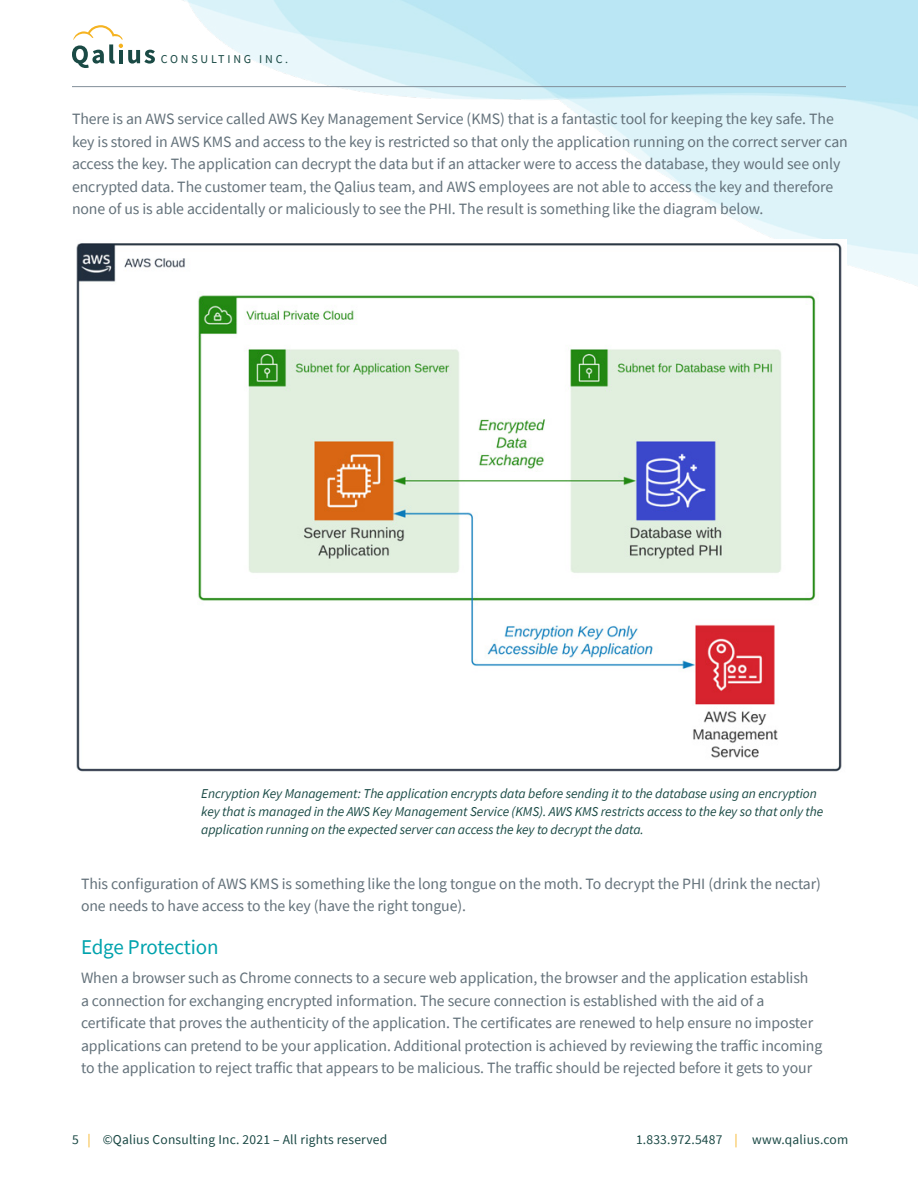
<style>
.page{position:relative;width:918px;height:1188px;background:#fff}
.page>*{position:absolute;margin:0;border:0;box-sizing:border-box;transform-origin:0 0}
.t1{font:21px "Source Sans Pro";letter-spacing:-.01em;color:#00a3ad}
.t2{font:15.75px/22.5px "Source Sans Pro";letter-spacing:-.005em;color:#63717a}
.t3{font:italic 13.5px/18px "Source Sans Pro";letter-spacing:-.005em;color:#1a4a45}
.t4{font:13.5px "Source Sans Pro";letter-spacing:.015em;color:#1b4945}
.t5{font:12px "Source Sans Pro";letter-spacing:.23em;color:#1a4a45}
.s1{color:#f5b11e}
</style>
<div class="page">
<svg style="left:72px;top:25px;width:83px;height:43px"></svg>
<hr style="left:72px;top:86px;width:774px;height:1px;background:#828f99">
<img style="left:76px;top:241px;width:768px;height:531px">
<p class="t5" style="left:161px;top:52px;width:129px">CONSULTING INC.</p>
<p class="t2" style="left:72px;top:108px;width:777px">There is an AWS service called AWS Key Management Service (KMS) that is a fantastic tool for keeping the key safe. The key is stored in AWS KMS and access to the key is restricted so that only the application running on the correct server can access the key. The application can decrypt the data but if an attacker were to access the database, they would see only encrypted data. The customer team, the Qalius team, and AWS employees are not able to access the key and therefore none of us is able accidentally or maliciously to see the PHI. The result is something like the diagram below.</p>
<p class="t3" style="left:201px;top:785px;width:624px">Encryption Key Management: The application encrypts data before sending it to the database using an encryption key that is managed in the AWS Key Management Service (KMS). AWS KMS restricts access to the key so that only the application running on the expected server can access the key to decrypt the data.</p>
<p class="t2" style="left:81px;top:872px;width:741px">This configuration of AWS KMS is something like the long tongue on the moth. To decrypt the PHI (drink the nectar) one needs to have access to the key (have the right tongue).</p>
<h1 class="t1" style="left:81px;top:934px;width:139px">Edge Protection</h1>
<p class="t2" style="left:81px;top:967px;width:743px">When a browser such as Chrome connects to a secure web application, the browser and the application establish<br>a connection for exchanging encrypted information. The secure connection is established with the aid of a certificate that proves the authenticity of the application. The certificates are renewed to help ensure no imposter applications can pretend to be your application. Additional protection is achieved by reviewing the traffic incoming to the application to reject traffic that appears to be malicious. The traffic should be rejected before it gets to your</p>
<p class="t4" style="left:72px;top:1131px;width:317px">5 <span class="s1">|</span> ©Qalius Consulting Inc. 2021 – All rights reserved</p>
<p class="t4" style="left:636px;top:1131px;width:214px">1.833.972.5487 <span class="s1">|</span> www.qalius.com</p>
</div>
